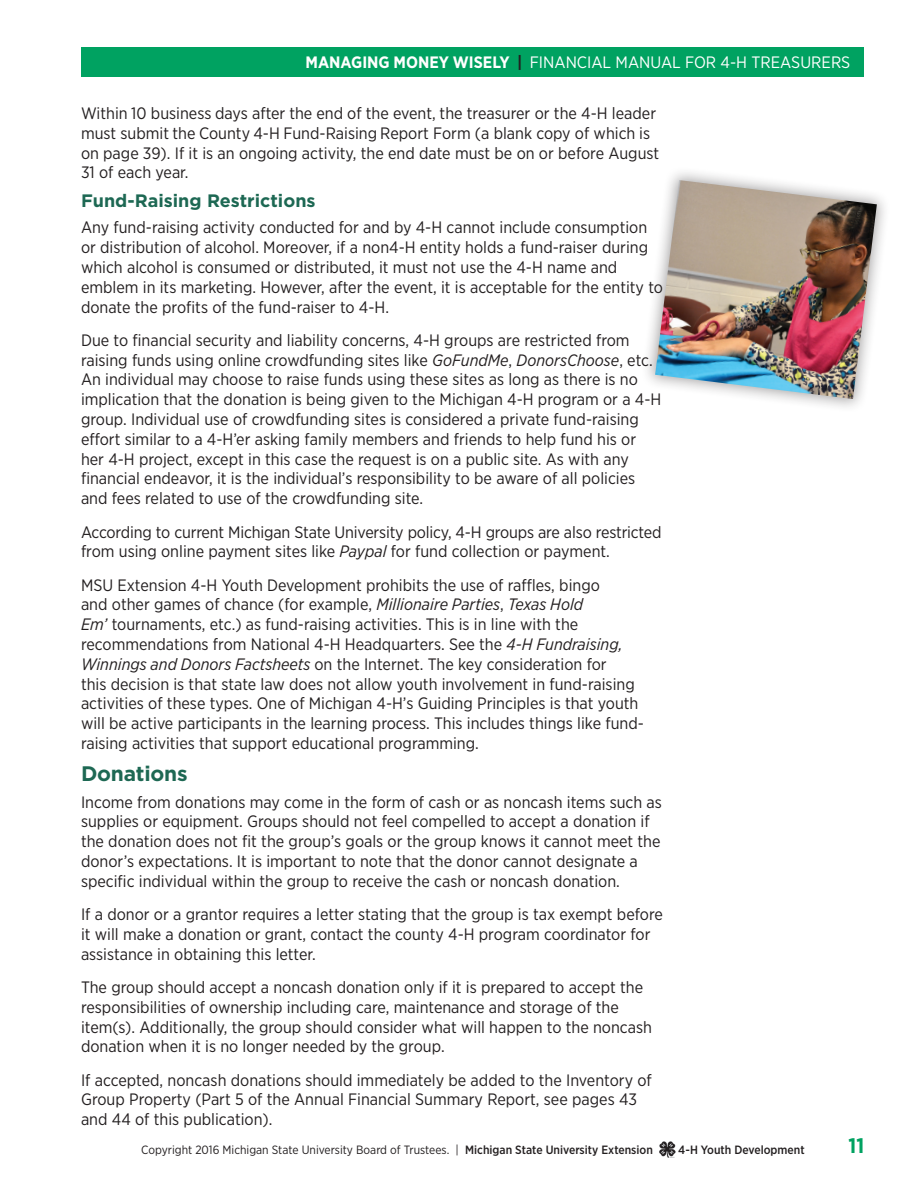
<style>
.page{position:relative;width:918px;height:1188px;background:#fff}
.page>*{position:absolute;margin:0;border:0;box-sizing:border-box;transform-origin:0 0}
.t1{font:700 21px "Gotham";letter-spacing:-.01em;color:#1d6853}
.t2{font:700 21px "Gotham Narrow";color:#00a261}
.t3{font:700 18px "Gotham";color:#1d6853}
.Body{font:16.5px/19.8px "Gotham Narrow";color:#231f20}
.t4{font:16.5px "Gotham Narrow";color:#fff}
.t5{font:12px "Gotham Narrow";color:#231f20}
.t6{font:500 12px "Gotham Narrow";color:#231f20}
.s1{font-weight:700}
.s2{font-weight:700;color:#231f20}
.s3{font-style:italic}
.s4{font-weight:500}
</style>
<div class="page">
<img style="left:659px;top:1141px;width:16px;height:16px">
<div style="left:81px;top:47px;width:783px;height:30px;background:#00a261"></div>
<div style="left:641px;top:166px;width:250px;height:247px;background:#231f20;opacity:.4"></div>
<img style="left:655px;top:180px;width:222px;height:219px">
<p class="t4" style="left:305px;top:52px;width:546px"><span class="s1">MANAGING MONEY WISELY</span> <span class="s2">|</span> FINANCIAL MANUAL FOR 4-H TREASURERS</p>
<h5 class="Body" style="left:81px;top:103px;width:580px">Within 10 business days after the end of the event, the treasurer or the 4-H leader must submit the County 4-H Fund-Raising Report Form (a blank copy of which is on page 39). If it is an ongoing activity, the end date must be on or before August 31 of each year.</h5>
<h5 class="t3" style="left:81px;top:188px;width:236px">Fund-Raising Restrictions</h5>
<p class="Body" style="left:81px;top:217px;width:584px">Any fund-raising activity conducted for and by 4-H cannot include consumption or distribution of alcohol. Moreover, if a non4-H entity holds a fund-raiser during which alcohol is consumed or distributed, it must not use the 4-H name and emblem in its marketing. However, after the event, it is acceptable for the entity to donate the profits of the fund-raiser to 4-H.</p>
<p class="Body" style="left:81px;top:330px;width:582px">Due to financial security and liability concerns, 4-H groups are restricted from raising funds using online crowdfunding sites like <span class="s3">GoFundMe</span>, <span class="s3">DonorsChoose</span>, etc.<br>An individual may choose to raise funds using these sites as long as there is no implication that the donation is being given to the Michigan 4-H program or a 4-H group. Individual use of crowdfunding sites is considered a private fund-raising effort similar to a 4-H’er asking family members and friends to help fund his or her 4-H project, except in this case the request is on a public site. As with any financial endeavor, it is the individual’s responsibility to be aware of all policies and fees related to use of the crowdfunding site.</p>
<p class="Body" style="left:81px;top:522px;width:582px">According to current Michigan State University policy, 4-H groups are also restricted from using online payment sites like <span class="s3">Paypal</span> for fund collection or payment.</p>
<h5 class="Body" style="left:81px;top:575px;width:565px">MSU Extension 4-H Youth Development prohibits the use of raffles, bingo<br>and other games of chance (for example, <span class="s3">Millionaire Parties</span>, <span class="s3">Texas Hold<br>Em’</span> tournaments, etc.) as fund-raising activities. This is in line with the recommendations from National 4-H Headquarters. See the <span class="s3">4-H Fundraising, Winnings and Donors Factsheets</span> on the Internet. The key consideration for<br>this decision is that state law does not allow youth involvement in fund-raising activities of these types. One of Michigan 4-H’s Guiding Principles is that youth will be active participants in the learning process. This includes things like fund&shy;raising activities that support educational programming.</h5>
<h4 class="t1" style="left:81px;top:760px;width:108px">Donations</h4>
<p class="Body" style="left:81px;top:792px;width:583px">Income from donations may come in the form of cash or as noncash items such as supplies or equipment. Groups should not feel compelled to accept a donation if the donation does not fit the group’s goals or the group knows it cannot meet the donor’s expectations. It is important to note that the donor cannot designate a specific individual within the group to receive the cash or noncash donation.</p>
<p class="Body" style="left:81px;top:904px;width:583px">If a donor or a grantor requires a letter stating that the group is tax exempt before it will make a donation or grant, contact the county 4-H program coordinator for assistance in obtaining this letter.</p>
<p class="Body" style="left:81px;top:977px;width:573px">The group should accept a noncash donation only if it is prepared to accept the responsibilities of ownership including care, maintenance and storage of the item(s). Additionally, the group should consider what will happen to the noncash donation when it is no longer needed by the group.</p>
<p class="Body" style="left:81px;top:1070px;width:572px">If accepted, noncash donations should immediately be added to the Inventory of<br>Group Property (Part 5 of the Annual Financial Summary Report, see pages 43 and 44 of this publication).</p>
<p class="t5" style="left:141px;top:1143px;width:513px">Copyright 2016 Michigan State University Board of Trustees. | <span class="s4">Michigan State University Extension</span></p>
<p class="t6" style="left:678px;top:1143px;width:128px">4-H Youth Development</p>
<p class="t2" style="left:849px;top:1132px;width:17px">11</p>
</div>
